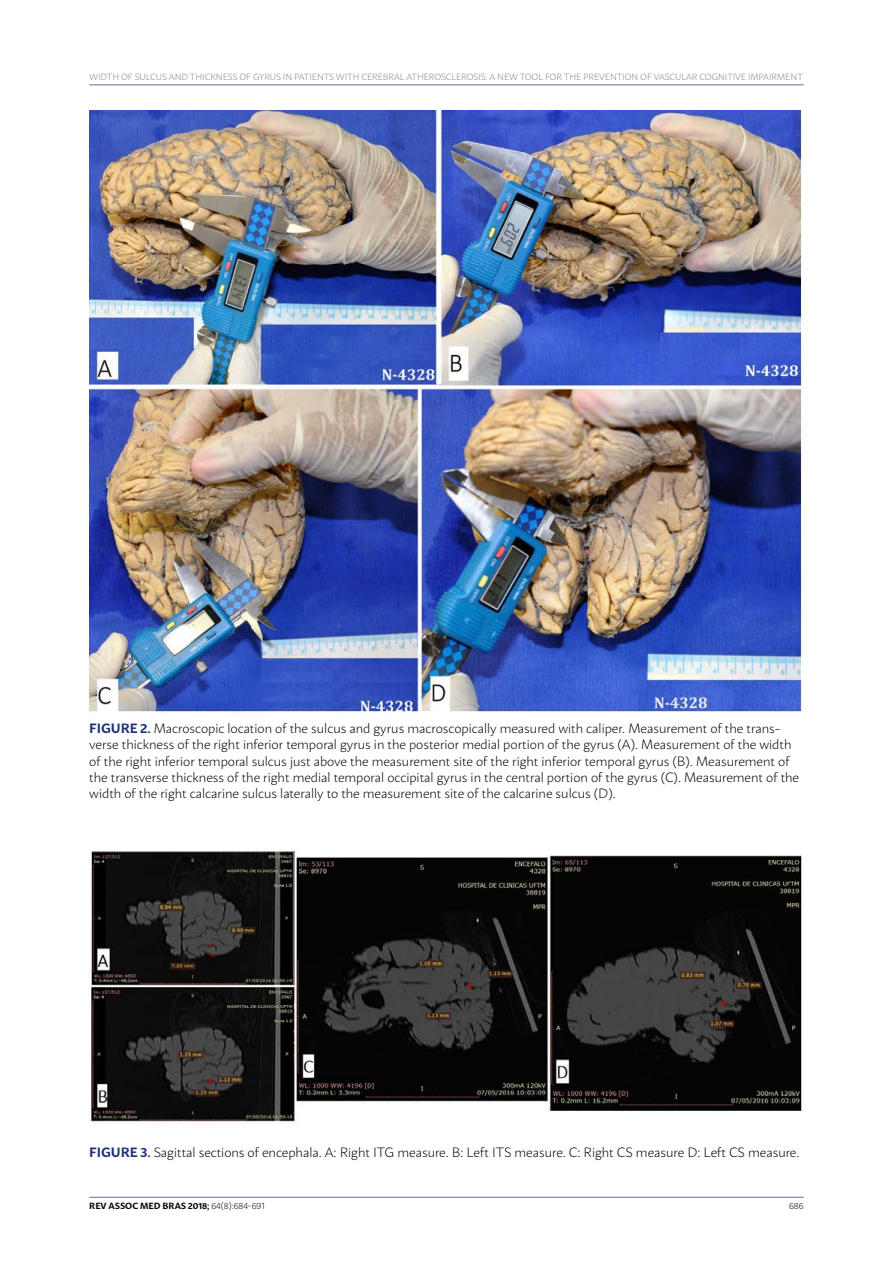
<style>
.page{position:relative;width:893px;height:1263px;background:#fff}
.page>*{position:absolute;margin:0;border:0;box-sizing:border-box;transform-origin:0 0}
.t1{font:200 13.5px/16.2px "Mato Sans";color:#000}
.t2{font:200 9px "Mato Sans";letter-spacing:-.01em;color:#808285}
.t3{font:600 9px "Mato Sans";color:#000}
.t4{font:200 9px "Mato Sans";color:#000}
.s1{font-weight:600;color:#1e3278}
.s2{font-weight:200}
</style>
<div class="page">
<hr style="left:89px;top:85px;width:715px;height:1px;background:#696c9f">
<hr style="left:89px;top:1197px;width:715px;height:1px;background:#696c9f">
<img style="left:89px;top:111px;width:715px;height:601px">
<img style="left:89px;top:851px;width:714px;height:271px">
<p class="t2" style="left:89px;top:68px;width:715px">WIDTH OF SULCUS AND THICKNESS OF GYRUS IN PATIENTS WITH CEREBRAL ATHEROSCLEROSIS: A NEW TOOL FOR THE PREVENTION OF VASCULAR COGNITIVE IMPAIRMENT</p>
<p class="t1" style="left:89px;top:719px;width:711px"><span class="s1">FIGURE 2.</span> Macroscopic location of the sulcus and gyrus macroscopically measured with caliper. Measurement of the trans&shy;verse thickness of the right inferior temporal gyrus in the posterior medial portion of the gyrus (A). Measurement of the width of the right inferior temporal sulcus just above the measurement site of the right inferior temporal gyrus (B). Measurement of the transverse thickness of the right medial temporal occipital gyrus in the central portion of the gyrus (C). Measurement of the width of the right calcarine sulcus laterally to the measurement site of the calcarine sulcus (D).</p>
<p class="t1" style="left:89px;top:1143px;width:712px"><span class="s1">FIGURE 3.</span> Sagittal sections of encephala. A: Right ITG measure. B: Left ITS measure. C: Right CS measure D: Left CS measure.</p>
<p class="t3" style="left:89px;top:1198px;width:177px">REV ASSOC MED BRAS 2018; <span class="s2">64(8):684-691</span></p>
<p class="t4" style="left:789px;top:1198px;width:16px">686</p>
</div>
